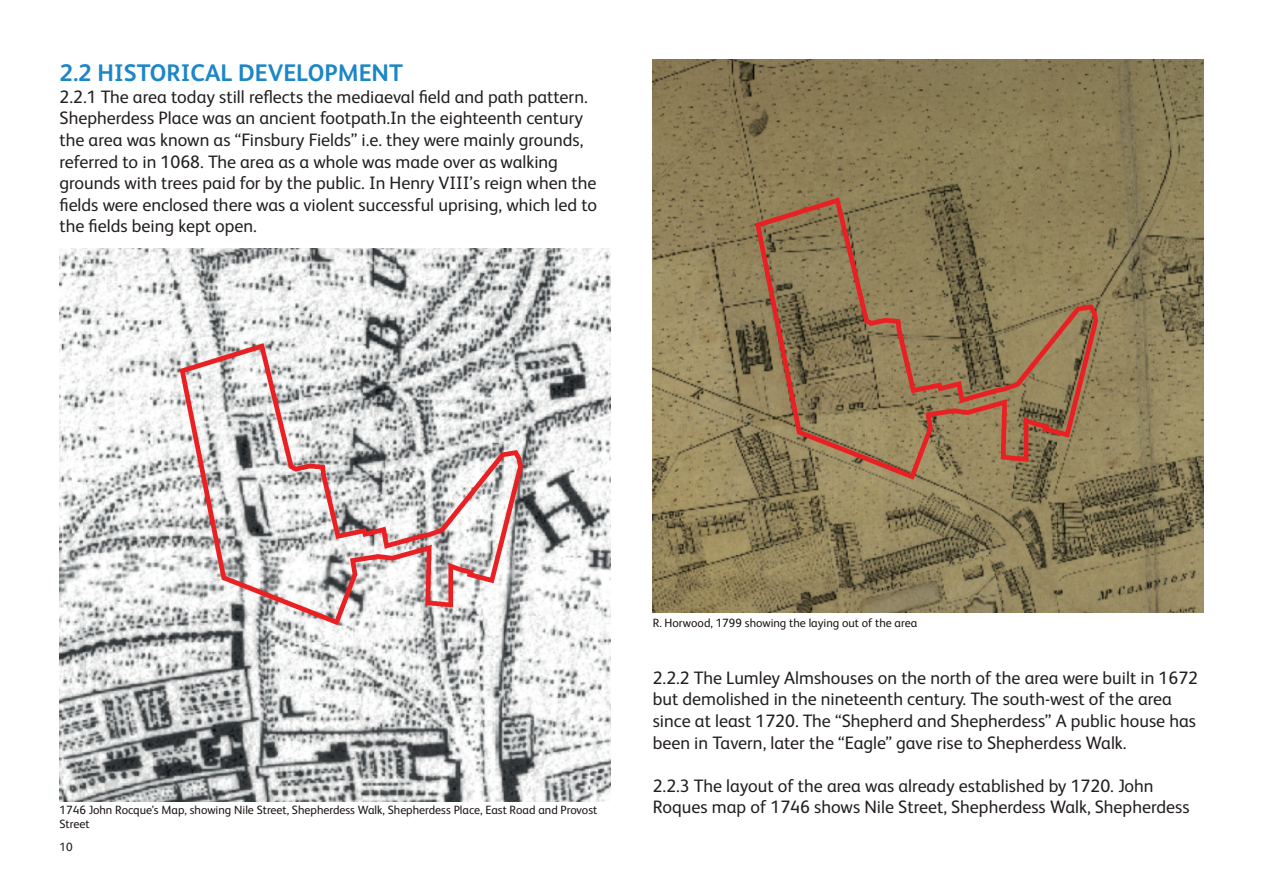
<style>
.page{position:relative;width:1263px;height:893px;background:#fff}
.page>*{position:absolute;margin:0;border:0;box-sizing:border-box;transform-origin:0 0}
.t1{font:700 24px "FS Albert Pro";color:#1b86c8}
.t2{font:18px/21.6px "FS Albert Pro";color:#231f20}
._6{font:12px "FS Albert Pro";color:#1b1513}
.t3{font:12px "FS Albert Pro";color:#231f20}
</style>
<div class="page">
<img style="left:60px;top:249px;width:550px;height:552px">
<img style="left:653px;top:60px;width:550px;height:552px">
<p class="t1" style="left:60px;top:56px;width:345px">2.2 HISTORICAL DEVELOPMENT</p>
<p class="t2" style="left:60px;top:85px;width:539px">2.2.1 The area today still reflects the mediaeval field and path pattern.<br>Shepherdess Place was an ancient footpath.In the eighteenth century the area was known as “Finsbury Fields” i.e. they were mainly grounds, referred to in 1068. The area as a whole was made over as walking grounds with trees paid for by the public. In Henry VIII’s reign when the fields were enclosed there was a violent successful uprising, which led to the fields being kept open.</p>
<p class="_6" style="left:653px;top:614px;width:266px">R. Horwood, 1799 showing the laying out of the area</p>
<p class="t2" style="left:653px;top:665px;width:547px">2.2.2 The Lumley Almshouses on the north of the area were built in 1672 but demolished in the nineteenth century. The south-west of the area since at least 1720. The “Shepherd and Shepherdess” A public house has been in Tavern, later the “Eagle” gave rise to Shepherdess Walk.</p>
<p class="t2" style="left:653px;top:773px;width:502px">2.2.3 The layout of the area was already established by 1720. John</p>
<p class="_6" style="left:60px;top:801px;width:539px">1746 John Rocque’s Map, showing Nile Street, Shepherdess Walk, Shepherdess Place, East Road and Provost</p>
<p class="t2" style="left:653px;top:795px;width:538px">Roques map of 1746 shows Nile Street, Shepherdess Walk, Shepherdess</p>
<p class="_6" style="left:60px;top:816px;width:32px">Street</p>
<p class="t3" style="left:60px;top:838px;width:15px">10</p>
</div>
